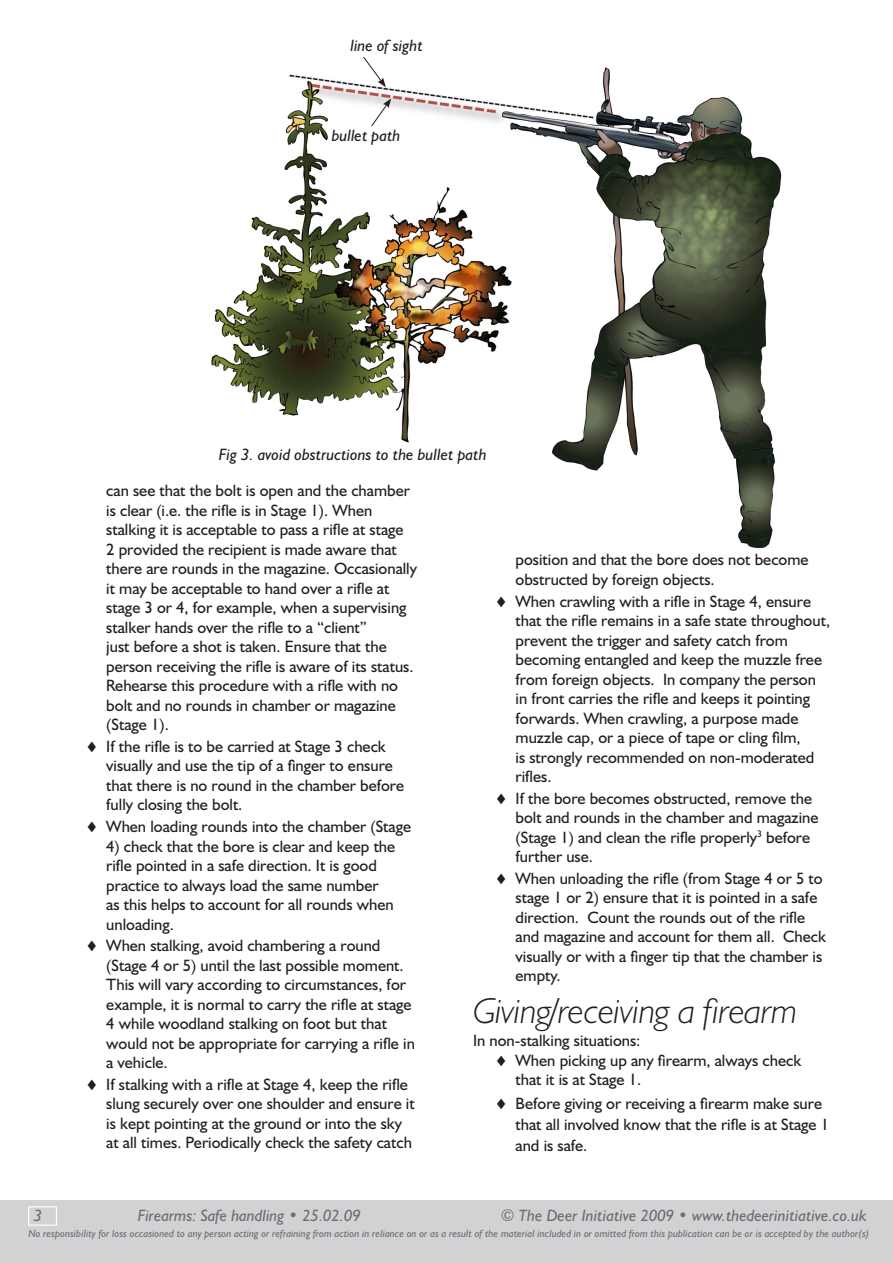
<style>
.page{position:relative;width:893px;height:1263px;background:#fff}
.page>*{position:absolute;margin:0;border:0;box-sizing:border-box;transform-origin:0 0}
.headerMin{font:italic 300 36px "Humanist 521 BT";letter-spacing:-.005em;color:#231f20}
.indentBullet{font:16.5px/19.5px "Humanist 521 BT";color:#231f20}
.t1{font:italic 16.5px "Humanist 521 BT";color:#6c6d70}
.t2{font:italic 16.5px "Humanist 521 BT";color:#231f20}
.t3{font:italic 10.5px "Humanist 521 BT";letter-spacing:.005em;color:#6c6d70}
</style>
<div class="page">
<img style="left:0;top:67px;width:893px;height:1134px">
<div style="left:0;top:1201px;width:893px;height:62px;background:#d1d2d4"></div>
<div style="left:28px;top:1206px;width:29px;height:20px;border:1px solid #fff"></div>
<svg style="left:371px;top:98px;width:20px;height:29px"></svg>
<svg style="left:362px;top:57px;width:24px;height:30px"></svg>
<p class="t2" style="left:350px;top:35px;width:74px">line of sight</p>
<p class="t2" style="left:332px;top:125px;width:70px">bullet path</p>
<p class="t2" style="left:219px;top:444px;width:269px">Fig 3. avoid obstructions to the bullet path</p>
<p class="indentBullet" style="left:106px;top:481px;width:312px">can see that the bolt is open and the chamber is clear (i.e. the rifle is in Stage 1). When stalking it is acceptable to pass a rifle at stage<br>2 provided the recipient is made aware that there are rounds in the magazine. Occasionally it may be acceptable to hand over a rifle at stage 3 or 4, for example, when a supervising stalker hands over the rifle to a “client”<br>just before a shot is taken. Ensure that the person receiving the rifle is aware of its status.<br>Rehearse this procedure with a rifle with no bolt and no rounds in chamber or magazine (Stage 1).</p>
<p class="indentBullet" style="left:106px;top:756px;width:299px">visually and use the tip of a finger to ensure that there is no round in the chamber before fully closing the bolt.</p>
<p class="indentBullet" style="left:106px;top:836px;width:290px">4) check that the bore is clear and keep the rifle pointed in a safe direction. It is good practice to always load the same number as this helps to account for all rounds when unloading.</p>
<p class="indentBullet" style="left:106px;top:955px;width:310px">(Stage 4 or 5) until the last possible moment.<br>This will vary according to circumstances, for example, it is normal to carry the rifle at stage 4 while woodland stalking on foot but that would not be appropriate for carrying a rifle in a vehicle.</p>
<p class="indentBullet" style="left:106px;top:1094px;width:310px">slung securely over one shoulder and ensure it is kept pointing at the ground or into the sky at all times. Periodically check the safety catch</p>
<p class="indentBullet" style="left:85px;top:736px;width:302px">♦ If the rifle is to be carried at Stage 3 check</p>
<p class="indentBullet" style="left:85px;top:816px;width:328px">♦ When loading rounds into the chamber (Stage</p>
<p class="indentBullet" style="left:85px;top:935px;width:297px">♦ When stalking, avoid chambering a round</p>
<p class="indentBullet" style="left:85px;top:1074px;width:324px">♦ If stalking with a rifle at Stage 4, keep the rifle</p>
<p class="indentBullet" style="left:516px;top:550px;width:294px">position and that the bore does not become obstructed by foreign objects.</p>
<p class="indentBullet" style="left:516px;top:610px;width:316px">that the rifle remains in a safe state throughout, prevent the trigger and safety catch from becoming entangled and keep the muzzle free from foreign objects. In company the person in front carries the rifle and keeps it pointing forwards. When crawling, a purpose made muzzle cap, or a piece of tape or cling film,<br>is strongly recommended on non-moderated rifles.</p>
<p class="indentBullet" style="left:516px;top:807px;width:304px">bolt and rounds in the chamber and magazine (Stage 1) and clean the rifle properly<sup>3</sup> before further use.</p>
<p class="indentBullet" style="left:516px;top:888px;width:312px">stage 1 or 2) ensure that it is pointed in a safe direction. Count the rounds out of the rifle and magazine and account for them all. Check visually or with a finger tip that the chamber is empty.</p>
<p class="headerMin" style="left:473px;top:989px;width:326px">Giving/receiving a firearm</p>
<p class="indentBullet" style="left:473px;top:1031px;width:169px">In non-stalking situations:</p>
<p class="indentBullet" style="left:516px;top:1070px;width:127px">that it is at Stage 1.</p>
<p class="indentBullet" style="left:516px;top:1113px;width:315px;line-height:21px">that all involved know that the rifle is at Stage 1 and is safe.</p>
<p class="indentBullet" style="left:494px;top:591px;width:318px">♦ When crawling with a rifle in Stage 4, ensure</p>
<p class="indentBullet" style="left:494px;top:788px;width:319px">♦ If the bore becomes obstructed, remove the</p>
<p class="indentBullet" style="left:494px;top:868px;width:330px">♦ When unloading the rifle (from Stage 4 or 5 to</p>
<p class="indentBullet" style="left:494px;top:1050px;width:309px">♦ When picking up any firearm, always check</p>
<p class="indentBullet" style="left:494px;top:1093px;width:329px">♦ Before giving or receiving a firearm make sure</p>
<p class="t1" style="left:138px;top:1205px;width:224px">Firearms: Safe handling • 25.02.09</p>
<p class="t1" style="left:501px;top:1205px;width:367px">© The Deer Initiative 2009 • www.thedeerinitiative.co.uk</p>
<p class="t3" style="left:28px;top:1227px;width:843px">No responsibility for loss occasioned to any person acting or refraining from action in reliance on or as a result of the material included in or omitted from this publication can be or is accepted by the author(s)</p>
</div>
